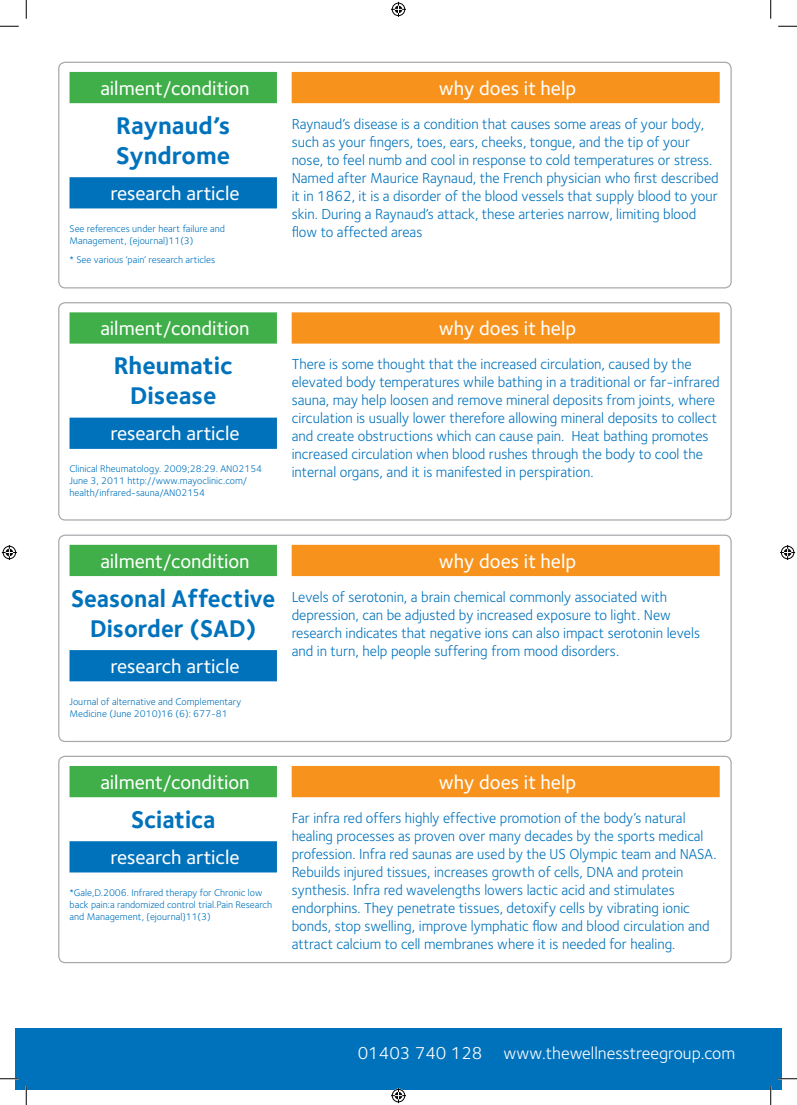
<style>
.page{position:relative;width:797px;height:1105px;background:#fff}
.page>*{position:absolute;margin:0;border:0;box-sizing:border-box;transform-origin:0 0}
.t1{font:700 25px/30px "Foundry Sterling";color:#0072bc;text-align:center;scale:.96 1}
.t2{font:700 25px/30px "Foundry Sterling";color:#0072bc}
.t3{font:500 20px "Foundry Sterling";color:#fff}
.t4{font:17.5px "Foundry Sterling";color:#fff}
.t5{font:15px/18px "Foundry Sterling";color:#0072bc}
.t6{font:15px/18px "Foundry Sterling";color:#0072bc;scale:.96 1}
.t7{font:10px/12px "Foundry Sterling";color:#0072bc}
.s1{font-size:17.75px}
</style>
<div class="page">
<div style="left:16px;top:1028px;width:10px;height:61px;background:#0072bc"></div>
<div style="left:26px;top:1028px;width:755px;height:61px;background:#0072bc"></div>
<div style="left:69px;top:72px;width:208px;height:31px;background:#40ae49"></div>
<div style="left:69px;top:177px;width:208px;height:31px;background:#0072bc"></div>
<div style="left:292px;top:72px;width:427px;height:31px;background:#f7931d"></div>
<div style="left:58px;top:62px;width:673px;height:226px;border:1px solid #a8a9ad;border-radius:6px"></div>
<div style="left:69px;top:312px;width:208px;height:32px;background:#40ae49"></div>
<div style="left:69px;top:418px;width:208px;height:31px;background:#0072bc"></div>
<div style="left:292px;top:312px;width:427px;height:32px;background:#f7931d"></div>
<div style="left:58px;top:302px;width:673px;height:219px;border:1px solid #a8a9ad;border-radius:6px"></div>
<div style="left:69px;top:545px;width:208px;height:31px;background:#40ae49"></div>
<div style="left:69px;top:650px;width:208px;height:31px;background:#0072bc"></div>
<div style="left:292px;top:545px;width:427px;height:31px;background:#f7931d"></div>
<div style="left:58px;top:535px;width:673px;height:207px;border:1px solid #a8a9ad;border-radius:6px"></div>
<div style="left:69px;top:766px;width:208px;height:31px;background:#40ae49"></div>
<div style="left:69px;top:841px;width:208px;height:31px;background:#0072bc"></div>
<div style="left:292px;top:766px;width:427px;height:31px;background:#f7931d"></div>
<div style="left:58px;top:756px;width:673px;height:207px;border:1px solid #a8a9ad;border-radius:6px"></div>
<svg style="left:0;top:25px;width:19px;height:2px"></svg>
<svg style="left:778px;top:25px;width:19px;height:2px"></svg>
<svg style="left:0;top:1078px;width:19px;height:1px"></svg>
<svg style="left:778px;top:1078px;width:19px;height:1px"></svg>
<svg style="left:25px;top:0;width:2px;height:19px"></svg>
<svg style="left:25px;top:1086px;width:2px;height:19px"></svg>
<svg style="left:770px;top:0;width:1px;height:19px"></svg>
<svg style="left:770px;top:1086px;width:1px;height:19px"></svg>
<svg style="left:391px;top:2px;width:15px;height:15px"></svg>
<svg style="left:391px;top:1088px;width:15px;height:15px"></svg>
<svg style="left:2px;top:545px;width:15px;height:15px"></svg>
<svg style="left:780px;top:545px;width:15px;height:15px"></svg>
<h2 class="t3" style="left:100px;top:76px;width:151px">ailment/condition</h2>
<h1 class="t2" style="left:116px;top:110px;width:116px">Raynaud’s<br>Syndrome</h1>
<h2 class="t3" style="left:110px;top:182px;width:131px">research article</h2>
<p class="t7" style="left:69px;top:222px;width:157px">See references under heart failure and<br>Management, {ejournal}11(3)</p>
<p class="t7" style="left:69px;top:253px;width:147px">* See various ‘pain’ research articles</p>
<h2 class="t3" style="left:439px;top:76px;width:139px">why does it help</h2>
<p class="t5" style="left:292px;top:115px;width:428px">Raynaud’s disease is a condition that causes some areas of your body, such as your fingers, toes, ears, cheeks, tongue, and the tip of your nose, to feel numb and cool in response to cold temperatures or stress.<br>Named after Maurice Raynaud, the French physician who first described it in 1862, it is a disorder of the blood vessels that supply blood to your skin. During a Raynaud’s attack, these arteries narrow, limiting blood flow to affected areas</p>
<h2 class="t3" style="left:100px;top:317px;width:151px">ailment/condition</h2>
<h1 class="t2" style="left:114px;top:350px;width:121px;text-align:center">Rheumatic<br>Disease</h1>
<h2 class="t3" style="left:110px;top:422px;width:131px">research article</h2>
<p class="t7" style="left:69px;top:463px;width:194px">Clinical Rheumatology. 2009;28:29. AN02154<br>June 3, 2011 http://www.mayoclinic.com/ health/infrared-sauna/AN02154</p>
<h2 class="t3" style="left:439px;top:317px;width:139px">why does it help</h2>
<p class="t5" style="left:292px;top:355px;width:429px">There is some thought that the increased circulation, caused by the elevated body temperatures while bathing in a traditional or far-infrared sauna, may help loosen and remove mineral deposits from joints, where circulation is usually lower therefore allowing mineral deposits to collect and create obstructions which can cause pain. Heat bathing promotes increased circulation when blood rushes through the body to cool the internal organs, and it is manifested in perspiration.</p>
<h2 class="t3" style="left:100px;top:549px;width:151px">ailment/condition</h2>
<h1 class="t1" style="left:71px;top:583px;width:214px">Seasonal Affective<br>Disorder (SAD)</h1>
<h2 class="t3" style="left:110px;top:654px;width:131px">research article</h2>
<p class="t7" style="left:69px;top:695px;width:173px">Journal of alternative and Complementary<br>Medicine (June 2010)16 (6): 677-81</p>
<h2 class="t3" style="left:439px;top:549px;width:139px">why does it help</h2>
<p class="t5" style="left:292px;top:588px;width:410px">Levels of serotonin, a brain chemical commonly associated with depression, can be adjusted by increased exposure to light. New research indicates that negative ions can also impact serotonin levels and in turn, help people suffering from mood disorders.</p>
<h2 class="t3" style="left:100px;top:770px;width:151px">ailment/condition</h2>
<h1 class="t1" style="left:131px;top:804px;width:89px">Sciatica</h1>
<h2 class="t3" style="left:110px;top:845px;width:131px">research article</h2>
<p class="t7" style="left:69px;top:886px;width:204px">*Gale,D.2006. Infrared therapy for Chronic low back pain:a randomized control trial.Pain Research and Management, {ejournal}11(3)</p>
<h2 class="t3" style="left:439px;top:770px;width:139px">why does it help</h2>
<p class="t6" style="left:292px;top:809px;width:444px">Far infra red offers highly effective promotion of the body’s natural healing processes as proven over many decades by the sports medical profession. Infra red saunas are used by the US Olympic team and NASA.<br>Rebuilds injured tissues, increases growth of cells, DNA and protein synthesis. Infra red wavelengths lowers lactic acid and stimulates endorphins. They penetrate tissues, detoxify cells by vibrating ionic bonds, stop swelling, improve lymphatic flow and blood circulation and attract calcium to cell membranes where it is needed for healing.</p>
<p class="t4" style="left:358px;top:1043px;width:379px"><span class="s1">01403 740 128</span> www.thewellnesstreegroup.com</p>
</div>
